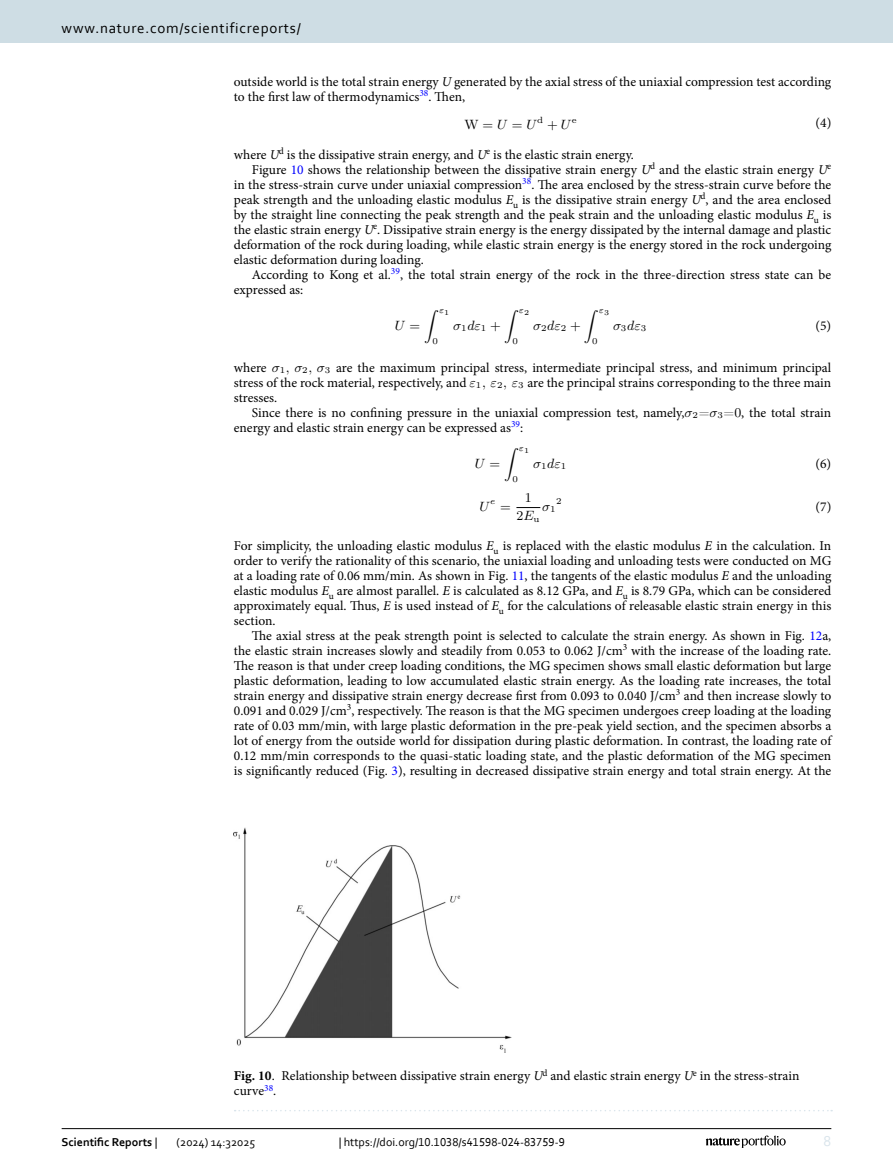
<style>
.page{position:relative;width:893px;height:1174px;background:#fff}
.page>*{position:absolute;margin:0;border:0;box-sizing:border-box;transform-origin:0 0}
.t1{font:15px "Corbel";letter-spacing:.05em;color:#000}
.t2{font:15px "LM Math Extension 10";color:#000}
.t3{font:15px "Corbel";color:#d9e4eb}
.Body_Text_Indent{font:13.5px/15px "Minion Pro";color:#000;text-align:justify}
.Body_Text{font:13.5px/15px "Minion Pro";color:#000;text-align:justify}
.Figure_Caption{font:13.5px/15px "Minion Pro";color:#000}
.t4{font:13.5px "LM Math Italic 9";color:#000}
.t5{font:13.5px/17.9px "LM Roman 9";color:#000;text-align:center}
.EQ{font:13.5px "Minion Pro";color:#000}
.t6{font:12px "Corbel";color:#000}
.t7{font:700 12px "Corbel";color:#000}
.t8{font:9px "LM Roman 6";color:#000}
.t9{font:9px "SFRM0600";color:#000}
.t10{font:9px "LM Math Italic 6";color:#000}
.s1{font-style:italic}
.s2{font-family:"SFRM0900"}
.s3{font-family:"LM Math Italic 9"}
.s4{color:#00f}
.s5{font-family:"LM Roman 9"}
.s6{font-weight:700}
.s7{font-weight:400}
</style>
<div class="page">
<svg style="left:516px;top:507px;width:24px;height:1px"></svg>
<img style="left:234px;top:827px;width:278px;height:225px">
<svg style="left:235px;top:1110px;width:597px;height:1px"></svg>
<hr style="left:62px;top:1128px;width:769px;height:1px;background:#000">
<svg style="left:706px;top:1135px;width:80px;height:12px"></svg>
<div style="left:0;top:0;width:893px;height:43px;background:#cedde4"></div>
<p class="t1" style="left:62px;top:18px;width:241px">www.nature.com/scientificreports/</p>
<p class="Body_Text" style="left:234px;top:74px;width:599px">outside world is the total strain energy <span class="s1">U</span> generated by the axial stress of the uniaxial compression test according to the first law of thermodynamics<sup>38</sup>. Then,</p>
<p class="t5" style="left:464px;top:115px;width:73px"><span class="s2">W</span>=<span class="s3">U</span>=<span class="s3">U</span></p>
<p class="t9" style="left:537px;top:114px;width:8px">d</p>
<p class="t5" style="left:547px;top:115px;width:25px">+<span class="s3">U</span></p>
<p class="t9" style="left:572px;top:114px;width:6px">e</p>
<p class="EQ" style="left:815px;top:114px;width:17px">(4)</p>
<p class="Body_Text" style="left:234px;top:147px;width:402px">where <span class="s1">U</span><sup>d</sup> is the dissipative strain energy, and <span class="s1">U</span><sup>e</sup> is the elastic strain energy.</p>
<p class="Body_Text_Indent" style="left:234px;top:162px;width:599px;text-indent:18px">Figure <span class="s4">10</span> shows the relationship between the dissipative strain energy <span class="s1">U</span><sup>d</sup> and the elastic strain energy <span class="s1">U</span><sup>e </sup>in the stress-strain curve under uniaxial compression<sup>38</sup>. The area enclosed by the stress-strain curve before the peak strength and the unloading elastic modulus <span class="s1">E</span><sub>u</sub> is the dissipative strain energy <span class="s1">U</span><sup>d</sup>, and the area enclosed by the straight line connecting the peak strength and the peak strain and the unloading elastic modulus <span class="s1">E</span><sub>u</sub> is the elastic strain energy <span class="s1">U</span><sup>e</sup>. Dissipative strain energy is the energy dissipated by the internal damage and plastic deformation of the rock during loading, while elastic strain energy is the energy stored in the rock undergoing elastic deformation during loading.</p>
<p class="Body_Text_Indent" style="left:234px;top:267px;width:599px;text-indent:18px">According to Kong et al.<sup>39</sup>, the total strain energy of the rock in the three-direction stress state can be expressed as:</p>
<p class="t4" style="left:395px;top:319px;width:27px">U <span class="s5">=</span></p>
<p class="t2" style="left:424px;top:296px;width:27px">∫ <sub>ε</sub><sub>1</sub></p>
<p class="t4" style="left:453px;top:319px;width:49px">σ<sub>1</sub>dε<sub>1</sub> <span class="s5">+</span></p>
<p class="t2" style="left:504px;top:296px;width:27px">∫ <sub>ε</sub><sub>2</sub></p>
<p class="t4" style="left:533px;top:319px;width:49px">σ<sub>2</sub>dε<sub>2</sub> <span class="s5">+</span></p>
<p class="t2" style="left:584px;top:296px;width:27px">∫ <sub>ε</sub><sub>3</sub></p>
<p class="t4" style="left:613px;top:319px;width:35px">σ<sub>3</sub>dε<sub>3</sub></p>
<p class="EQ" style="left:815px;top:317px;width:17px">(5)</p>
<p class="Body_Text" style="left:234px;top:360px;width:599px">where <span class="s3">σ</span><sub>1</sub><span class="s3">, σ</span><sub>2</sub><span class="s3">, σ</span><sub>3</sub> are the maximum principal stress, intermediate principal stress, and minimum principal stress of the rock material, respectively, and <span class="s3">ε</span><sub>1</sub><span class="s3">, ε</span><sub>2</sub><span class="s3">, ε</span><sub>3</sub> are the principal strains corresponding to the three main stresses.</p>
<p class="Body_Text_Indent" style="left:234px;top:405px;width:599px;text-indent:18px">Since there is no confining pressure in the uniaxial compression test, namely,<span class="s3">σ</span><sub>2</sub><span class="s2">=</span><span class="s3">σ</span><sub>3</sub><span class="s2">=0</span>, the total strain energy and elastic strain energy can be expressed as<sup>39</sup>:</p>
<p class="t4" style="left:475px;top:457px;width:27px">U <span class="s5">=</span></p>
<p class="t2" style="left:504px;top:434px;width:27px">∫ <sub>ε</sub><sub>1</sub></p>
<p class="t8" style="left:432px;top:333px;width:7px">0</p>
<p class="t8" style="left:512px;top:333px;width:7px">0</p>
<p class="t8" style="left:592px;top:333px;width:7px">0</p>
<p class="t4" style="left:533px;top:457px;width:35px">σ<sub>1</sub>dε<sub>1</sub></p>
<p class="EQ" style="left:815px;top:455px;width:17px">(6)</p>
<p class="t8" style="left:512px;top:471px;width:7px">0</p>
<p class="t5" style="left:516px;top:487px;width:25px">1<br>2<span class="s3">E</span><sub>u</sub></p>
<p class="t4" style="left:542px;top:501px;width:15px">σ<sub>1</sub></p>
<p class="t8" style="left:556px;top:494px;width:7px">2</p>
<p class="t4" style="left:479px;top:501px;width:11px">U</p>
<p class="t10" style="left:490px;top:498px;width:7px">e</p>
<p class="EQ" style="left:815px;top:498px;width:17px">(7)</p>
<p class="Body_Text" style="left:234px;top:538px;width:599px">For simplicity, the unloading elastic modulus <span class="s1">E</span><sub>u</sub> is replaced with the elastic modulus <span class="s1">E</span> in the calculation. In order to verify the rationality of this scenario, the uniaxial loading and unloading tests were conducted on MG at a loading rate of 0.06 mm/min. As shown in Fig. <span class="s4">11</span>, the tangents of the elastic modulus <span class="s1">E</span> and the unloading elastic modulus <span class="s1">E</span><sub>u</sub> are almost parallel. <span class="s1">E</span> is calculated as 8.12 GPa, and <span class="s1">E</span><sub>u</sub> is 8.79 GPa, which can be considered approximately equal. Thus, <span class="s1">E</span> is used instead of <span class="s1">E</span><sub>u</sub> for the calculations of releasable elastic strain energy in this section.</p>
<p class="Body_Text_Indent" style="left:234px;top:628px;width:599px;text-indent:18px">The axial stress at the peak strength point is selected to calculate the strain energy. As shown in Fig. <span class="s4">12</span>a, the elastic strain increases slowly and steadily from 0.053 to 0.062 J/cm<sup>3</sup> with the increase of the loading rate.<br>The reason is that under creep loading conditions, the MG specimen shows small elastic deformation but large plastic deformation, leading to low accumulated elastic strain energy. As the loading rate increases, the total strain energy and dissipative strain energy decrease first from 0.093 to 0.040 J/cm<sup>3</sup> and then increase slowly to 0.091 and 0.029 J/cm<sup>3</sup>, respectively. The reason is that the MG specimen undergoes creep loading at the loading rate of 0.03 mm/min, with large plastic deformation in the pre-peak yield section, and the specimen absorbs a lot of energy from the outside world for dissipation during plastic deformation. In contrast, the loading rate of 0.12 mm/min corresponds to the quasi-static loading state, and the plastic deformation of the MG specimen is significantly reduced (Fig. <span class="s4">3</span>), resulting in decreased dissipative strain energy and total strain energy. At the</p>
<p class="t5" style="left:500px;top:496px;width:12px">=</p>
<p class="Figure_Caption" style="left:234px;top:1068px;width:567px"><span class="s6">Fig. 10</span>. Relationship between dissipative strain energy <span class="s1">U</span><sup>d</sup> and elastic strain energy <span class="s1">U</span><sup>e</sup> in the stress-strain curve<sup>38</sup>.</p>
<p class="t7" style="left:62px;top:1134px;width:97px">Scientific Reports <span class="s7">|</span></p>
<p class="t6" style="left:177px;top:1134px;width:80px">(2024) 14:32025</p>
<p class="t6" style="left:339px;top:1134px;width:228px">| https://doi.org/10.1038/s41598-024-83759-9</p>
<p class="t3" style="left:824px;top:1132px;width:9px">8</p>
</div>
